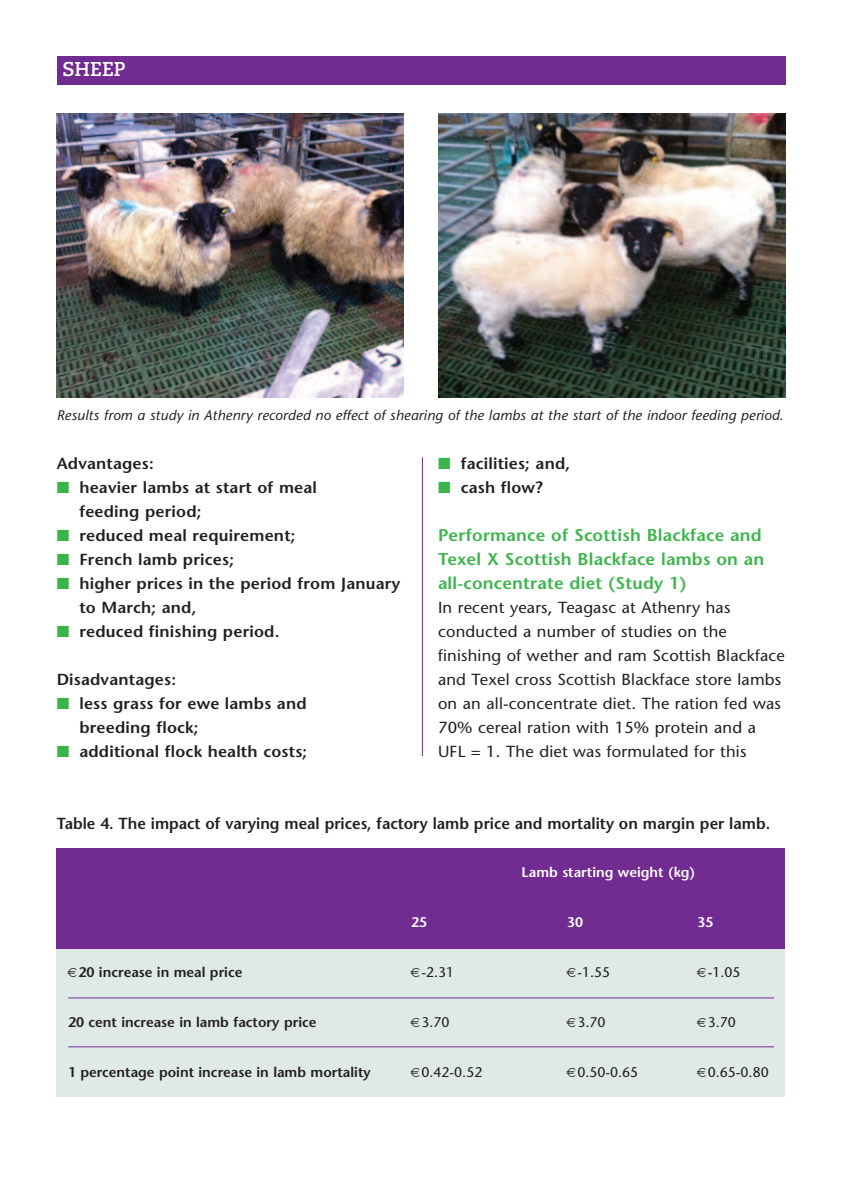
<style>
.page{position:relative;width:842px;height:1191px;background:#fff}
.page>*{position:absolute;margin:0;border:0;box-sizing:border-box;transform-origin:0 0}
.t1{font:700 20px "Caecilia";color:#fff}
.t2{font:600 17px/24px "Stone Sans";letter-spacing:.01em;color:#3ab54a}
.t3{font:600 16px/24px "Stone Sans";letter-spacing:.01em;color:#231f20}
.t4{font:16px/24px "Stone Sans";letter-spacing:.01em;color:#231f20}
.t5{font:italic 14px "Stone Sans";letter-spacing:.01em;color:#231f20}
.t6{font:600 14px "Stone Sans";color:#231f20}
.t7{font:14px "Stone Sans";color:#231f20}
.t8{font:600 14px "Stone Sans";color:#fff}
.s1{color:#3ab54a}
</style>
<div class="page">
<div style="left:57px;top:851px;width:728px;height:245px;background:#dee9e8"></div>
<div style="left:57px;top:848px;width:728px;height:100px;background:#722b91"></div>
<img style="left:57px;top:113px;width:347px;height:284px">
<img style="left:438px;top:113px;width:347px;height:284px">
<hr style="left:68px;top:1046px;width:706px;height:1px;background:#722b91">
<hr style="left:68px;top:997px;width:706px;height:1px;background:#722b91">
<div style="left:57px;top:57px;width:728px;height:28px;background:#722b91"></div>
<hr style="left:422px;top:457px;width:1px;height:299px;background:#722b91">
<p class="t1" style="left:62px;top:61px;width:65px">SHEEP</p>
<p class="t5" style="left:57px;top:409px;width:728px">Results from a study in Athenry recorded no effect of shearing of the lambs at the start of the indoor feeding period.</p>
<p class="t3" style="left:57px;top:453px;width:99px">Advantages:</p>
<p class="t3" style="left:79px;top:477px;width:239px;text-indent:-23px"><span class="s1">■</span> heavier lambs at start of meal feeding period;</p>
<p class="t3" style="left:57px;top:525px;width:240px"><span class="s1">■</span> reduced meal requirement;</p>
<p class="t3" style="left:57px;top:549px;width:179px"><span class="s1">■</span> French lamb prices;</p>
<p class="t3" style="left:79px;top:573px;width:322px;text-indent:-23px"><span class="s1">■</span> higher prices in the period from January to March; and,</p>
<p class="t3" style="left:57px;top:621px;width:224px"><span class="s1">■</span> reduced finishing period.</p>
<p class="t3" style="left:57px;top:669px;width:121px">Disadvantages:</p>
<p class="t3" style="left:79px;top:693px;width:229px;text-indent:-23px"><span class="s1">■</span> less grass for ewe lambs and breeding flock;</p>
<p class="t3" style="left:57px;top:741px;width:252px"><span class="s1">■</span> additional flock health costs;</p>
<p class="t3" style="left:438px;top:453px;width:134px"><span class="s1">■</span> facilities; and,</p>
<p class="t3" style="left:438px;top:477px;width:106px"><span class="s1">■</span> cash flow?</p>
<p class="t2" style="left:438px;top:525px;width:328px">Performance of Scottish Blackface and<br>Texel X Scottish Blackface lambs on an all-concentrate diet (Study 1)</p>
<p class="t4" style="left:438px;top:597px;width:348px">In recent years, Teagasc at Athenry has conducted a number of studies on the finishing of wether and ram Scottish Blackface and Texel cross Scottish Blackface store lambs on an all-concentrate diet. The ration fed was 70% cereal ration with 15% protein and a UFL = 1. The diet was formulated for this</p>
<p class="t3" style="left:57px;top:813px;width:715px">Table 4. The impact of varying meal prices, factory lamb price and mortality on margin per lamb.</p>
<p class="t8" style="left:522px;top:866px;width:175px">Lamb starting weight (kg)</p>
<p class="t8" style="left:411px;top:916px;width:18px">25</p>
<p class="t8" style="left:567px;top:916px;width:18px">30</p>
<p class="t8" style="left:697px;top:916px;width:18px">35</p>
<p class="t6" style="left:78px;top:966px;width:165px">20 increase in meal price</p>
<p class="t7" style="left:421px;top:966px;width:34px">-2.31</p>
<p class="t7" style="left:577px;top:966px;width:34px">-1.55</p>
<p class="t7" style="left:708px;top:966px;width:34px">-1.05</p>
<p class="t6" style="left:68px;top:1016px;width:250px">20 cent increase in lamb factory price</p>
<p class="t7" style="left:421px;top:1016px;width:30px">3.70</p>
<p class="t7" style="left:577px;top:1016px;width:30px">3.70</p>
<p class="t7" style="left:708px;top:1016px;width:30px">3.70</p>
<p class="t6" style="left:68px;top:1066px;width:304px">1 percentage point increase in lamb mortality</p>
<p class="t7" style="left:421px;top:1066px;width:62px">0.42-0.52</p>
<p class="t7" style="left:577px;top:1066px;width:62px">0.50-0.65</p>
<p class="t7" style="left:708px;top:1066px;width:62px">0.65-0.80</p>
</div>
